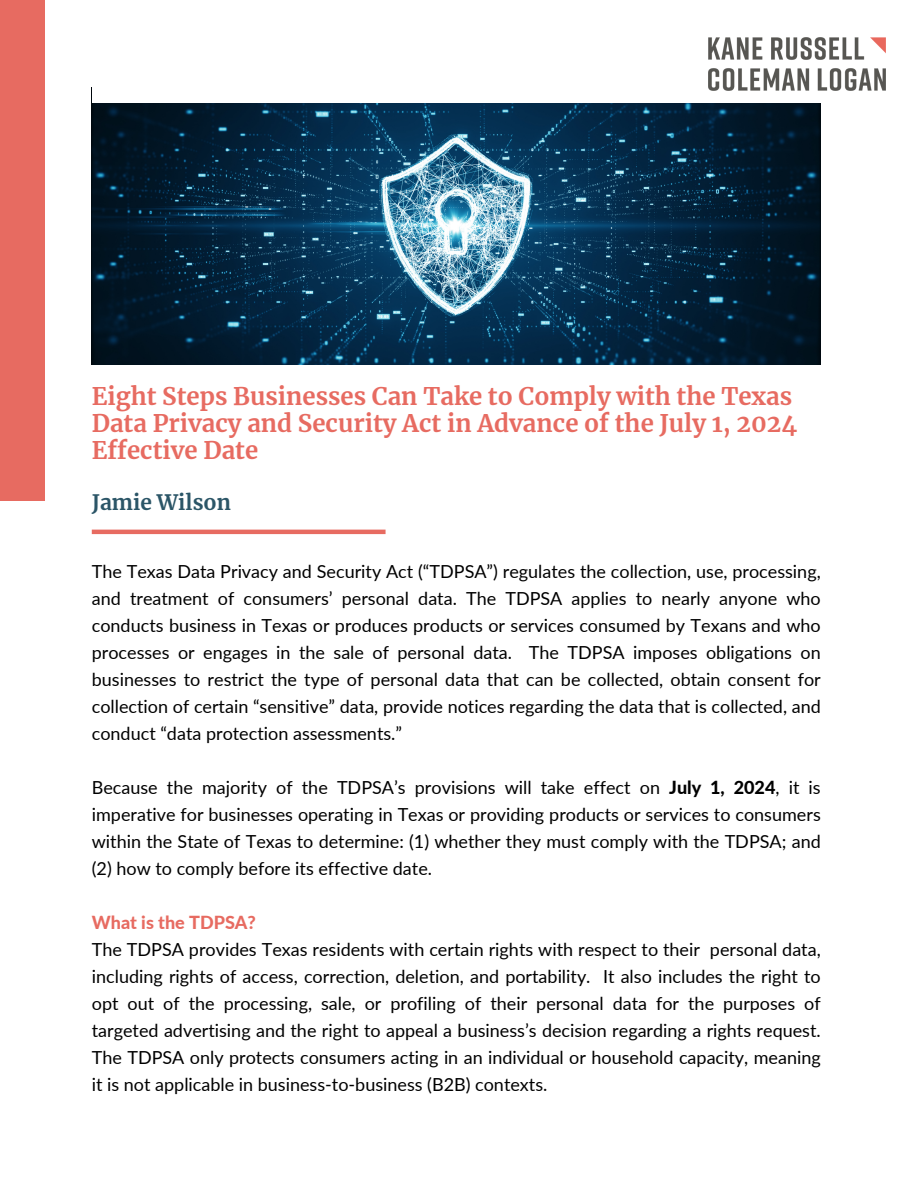
<style>
.page{position:relative;width:918px;height:1188px;background:#fff}
.page>*{position:absolute;margin:0;border:0;box-sizing:border-box;transform-origin:0 0}
.t1{font:700 24px/27px "Merriweather";color:#e76b61}
.t2{font:700 21px "Merriweather";color:#2b5567}
.t3{font:18px/27px "Lato";color:#000;text-align:justify}
.t4{font:800 18px "Lato";color:#e76b61}
.s1{font-weight:800}
</style>
<div class="page">
<div style="left:0;top:0;width:45px;height:500px;background:#e76b61"></div>
<hr style="left:92px;top:530px;width:294px;height:4px;background:#e76b61">
<img style="left:92px;top:103px;width:728px;height:262px">
<img style="left:709px;top:38px;width:176px;height:52px">
<h1 class="t1" style="left:92px;top:383px;width:707px">Eight Steps Businesses Can Take to Comply with the Texas<br>Data Privacy and Security Act in Advance of the July 1, 2024<br>Effective Date</h1>
<h2 class="t2" style="left:92px;top:489px;width:141px">Jamie Wilson</h2>
<p class="t3" style="left:92px;top:558px;width:731px">The Texas Data Privacy and Security Act (“TDPSA”) regulates the collection, use, processing, and treatment of consumers’ personal data. The TDPSA applies to nearly anyone who conducts business in Texas or produces products or services consumed by Texans and who processes or engages in the sale of personal data. The TDPSA imposes obligations on businesses to restrict the type of personal data that can be collected, obtain consent for collection of certain “sensitive” data, provide notices regarding the data that is collected, and conduct “data protection assessments.”</p>
<p class="t3" style="left:92px;top:774px;width:730px">Because the majority of the TDPSA’s provisions will take effect on <span class="s1">July 1, 2024</span>, it is imperative for businesses operating in Texas or providing products or services to consumers within the State of Texas to determine: (1) whether they must comply with the TDPSA; and (2) how to comply before its effective date.</p>
<p class="t4" style="left:92px;top:911px;width:166px">What is the TDPSA?</p>
<p class="t3" style="left:92px;top:936px;width:730px">The TDPSA provides Texas residents with certain rights with respect to their personal data, including rights of access, correction, deletion, and portability. It also includes the right to opt out of the processing, sale, or profiling of their personal data for the purposes of targeted advertising and the right to appeal a business’s decision regarding a rights request.<br>The TDPSA only protects consumers acting in an individual or household capacity, meaning it is not applicable in business-to-business (B2B) contexts.</p>
</div>
